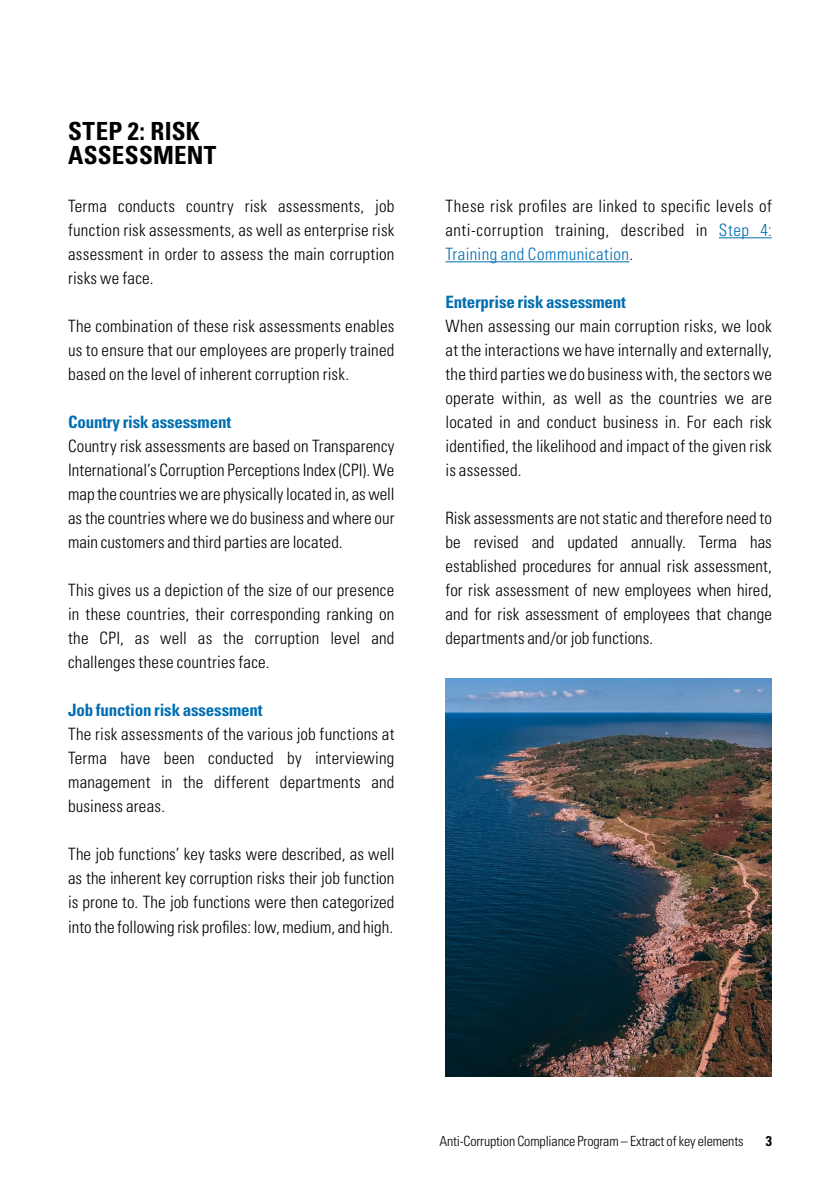
<style>
.page{position:relative;width:840px;height:1191px;background:#fff}
.page>*{position:absolute;margin:0;border:0;box-sizing:border-box;transform-origin:0 0}
.t1{font:700 condensed 25px/24px "Univers LT Std";letter-spacing:.01em;color:#000}
.t2{font:300 condensed 17px/24px "Univers LT Std";letter-spacing:.01em;color:#000;text-align:justify}
.t3{font:700 condensed 17px "Univers LT Std";letter-spacing:-.01em;color:#006eb1}
.t4{font:300 condensed 14px "Univers LT Std";letter-spacing:-.01em;color:#000}
.t5{font:700 condensed 14px "Univers LT Std";color:#000}
.s1{color:#006eb1}
</style>
<div class="page">
<hr style="left:718px;top:237px;width:53px;height:1px;background:#006eb1">
<hr style="left:445px;top:261px;width:184px;height:1px;background:#006eb1">
<img style="left:445px;top:679px;width:326px;height:397px">
<h1 class="t1" style="left:68px;top:119px;width:150px">STEP 2: RISK<br>ASSESSMENT</h1>
<p class="t2" style="left:68px;top:194px;width:328px">Terma conducts country risk assessments, job function risk assessments, as well as enterprise risk assessment in order to assess the main corruption risks we face.</p>
<p class="t2" style="left:68px;top:314px;width:328px">The combination of these risk assessments enables us to ensure that our employees are properly trained based on the level of inherent corruption risk.</p>
<p class="t3" style="left:68px;top:412px;width:164px">Country risk assessment</p>
<p class="t2" style="left:68px;top:434px;width:328px">Country risk assessments are based on Transparency International’s Corruption Perceptions Index (CPI). We map the countries we are physically located in, as well as the countries where we do business and where our main customers and third parties are located.</p>
<p class="t2" style="left:68px;top:578px;width:327px">This gives us a depiction of the size of our presence in these countries, their corresponding ranking on the CPI, as well as the corruption level and challenges these countries face.</p>
<p class="t3" style="left:68px;top:700px;width:196px">Job function risk assessment</p>
<p class="t2" style="left:68px;top:722px;width:328px">The risk assessments of the various job functions at Terma have been conducted by interviewing management in the different departments and business areas.</p>
<p class="t2" style="left:68px;top:842px;width:328px">The job functions’ key tasks were described, as well as the inherent key corruption risks their job function is prone to. The job functions were then categorized into the following risk profiles: low, medium, and high.</p>
<p class="t2" style="left:445px;top:194px;width:328px">These risk profiles are linked to specific levels of anti-corruption training, described in <span class="s1">Step 4:<br>Training and Communication</span>.</p>
<p class="t3" style="left:445px;top:292px;width:182px">Enterprise risk assessment</p>
<p class="t2" style="left:445px;top:314px;width:328px">When assessing our main corruption risks, we look at the interactions we have internally and externally, the third parties we do business with, the sectors we operate within, as well as the countries we are located in and conduct business in. For each risk identified, the likelihood and impact of the given risk is assessed.</p>
<p class="t2" style="left:445px;top:506px;width:328px">Risk assessments are not static and therefore need to be revised and updated annually. Terma has established procedures for annual risk assessment, for risk assessment of new employees when hired, and for risk assessment of employees that change departments and/or job functions.</p>
<p class="t4" style="left:439px;top:1132px;width:305px">Anti-Corruption Compliance Program – Extract of key elements</p>
<p class="t5" style="left:765px;top:1132px;width:8px">3</p>
</div>
